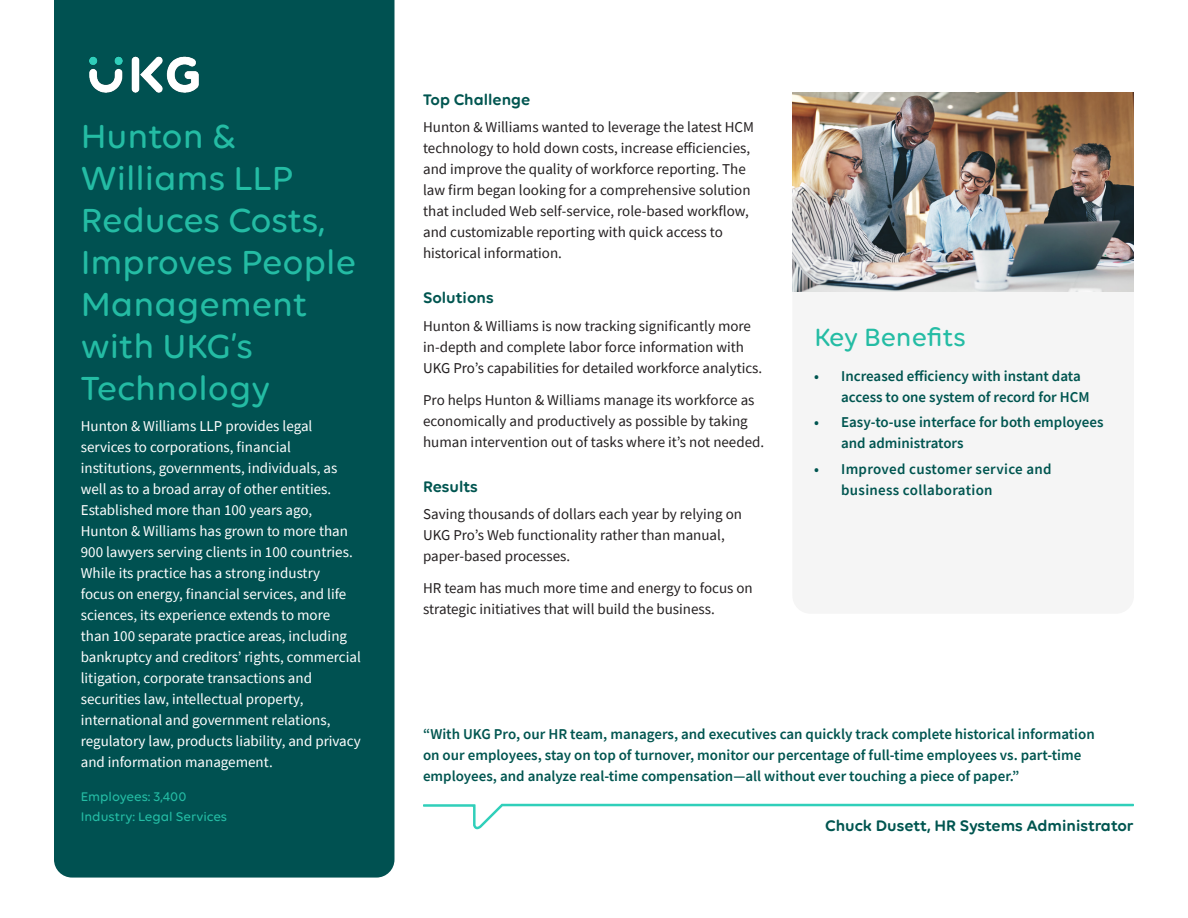
<style>
.page{position:relative;width:1188px;height:918px;background:#fff}
.page>*{position:absolute;margin:0;border:0;box-sizing:border-box;transform-origin:0 0}
.Main_headline{font:500 36px/42px "Volte Rounded";color:#24bca4}
.Main_subheadline{font:500 27px "Volte Rounded";color:#24bca4}
.Quote_12_14_Dark_nam{font:600 16.5px "Volte Rounded";color:#005550}
.Body_headline{font:600 16.5px "Volte Rounded";color:#005550}
.Body_text_10_14{font:15px/21px "Source Sans Pro";color:#231f20}
.Main_subheadline-2{font:15px/21px "Source Sans Pro";color:#fff}
.Quote_14_18_Dark_Tea{font:600 15px/21px "Source Sans Pro";color:#005550}
.Quote_14_18_Dark_Tea-2{font:600 15px/21px "Source Sans Pro";letter-spacing:.02em;color:#005550}
.Bottom_Legend_Light{font:500 13.5px "Volte Rounded";color:#24bca4}
</style>
<div class="page">
<div style="left:54px;top:0;width:340px;height:878px;background:#005151"></div>
<img style="left:85px;top:55px;width:117px;height:39px">
<img style="left:792px;top:92px;width:342px;height:200px">
<svg style="left:423px;top:804px;width:711px;height:25px"></svg>
<p class="Main_headline" style="left:81px;top:114px;width:277px">Hunton &amp;<br>Williams LLP<br>Reduces Costs,<br>Improves People<br>Management with UKG’s<br>Technology</p>
<p class="Main_subheadline-2" style="left:81px;top:416px;width:274px">Hunton &amp; Williams LLP provides legal services to corporations, financial institutions, governments, individuals, as well as to a broad array of other entities.<br>Established more than 100 years ago, Hunton &amp; Williams has grown to more than 900 lawyers serving clients in 100 countries.</p>
<p class="Main_subheadline-2" style="left:81px;top:563px;width:282px">While its practice has a strong industry<br>focus on energy, financial services, and life sciences, its experience extends to more than 100 separate practice areas, including bankruptcy and creditors’ rights, commercial litigation, corporate transactions and securities law, intellectual property, international and government relations, regulatory law, products liability, and privacy and information management.</p>
<p class="Bottom_Legend_Light" style="left:81px;top:788px;width:107px">Employees: 3,400</p>
<p class="Bottom_Legend_Light" style="left:81px;top:808px;width:148px">Industry: Legal Services</p>
<p class="Body_headline" style="left:423px;top:89px;width:109px">Top Challenge</p>
<p class="Body_text_10_14" style="left:423px;top:117px;width:332px">Hunton &amp; Williams wanted to leverage the latest HCM technology to hold down costs, increase efficiencies, and improve the quality of workforce reporting. The law firm began looking for a comprehensive solution that included Web self-service, role-based workflow, and customizable reporting with quick access to historical information.</p>
<p class="Body_headline" style="left:423px;top:288px;width:72px">Solutions</p>
<p class="Body_text_10_14" style="left:423px;top:315px;width:341px">Hunton &amp; Williams is now tracking significantly more in-depth and complete labor force information with<br>UKG Pro’s capabilities for detailed workforce analytics.</p>
<p class="Body_text_10_14" style="left:423px;top:389px;width:343px">Pro helps Hunton &amp; Williams manage its workforce as economically and productively as possible by taking human intervention out of tasks where it’s not needed.</p>
<p class="Body_headline" style="left:423px;top:476px;width:56px">Results</p>
<p class="Body_text_10_14" style="left:423px;top:504px;width:320px">Saving thousands of dollars each year by relying on<br>UKG Pro’s Web functionality rather than manual, paper-based processes.</p>
<p class="Body_text_10_14" style="left:423px;top:577px;width:331px">HR team has much more time and energy to focus on strategic initiatives that will build the business.</p>
<p class="Main_subheadline" style="left:814px;top:322px;width:153px">Key Benefits</p>
<p class="Quote_14_18_Dark_Tea" style="left:841px;top:365px;width:250px;text-indent:-27px">• Increased efficiency with instant data access to one system of record for HCM</p>
<p class="Quote_14_18_Dark_Tea" style="left:841px;top:412px;width:264px;text-indent:-27px">• Easy-to-use interface for both employees and administrators</p>
<p class="Quote_14_18_Dark_Tea-2" style="left:841px;top:458px;width:212px;text-indent:-27px">• Improved customer service and business collaboration</p>
<p class="Quote_14_18_Dark_Tea" style="left:423px;top:724px;width:673px">“With UKG Pro, our HR team, managers, and executives can quickly track complete historical information on our employees, stay on top of turnover, monitor our percentage of full-time employees vs. part-time employees, and analyze real-time compensation—all without ever touching a piece of paper.”</p>
<p class="Quote_12_14_Dark_nam" style="left:825px;top:816px;width:310px">Chuck Dusett, HR Systems Administrator</p>
</div>
